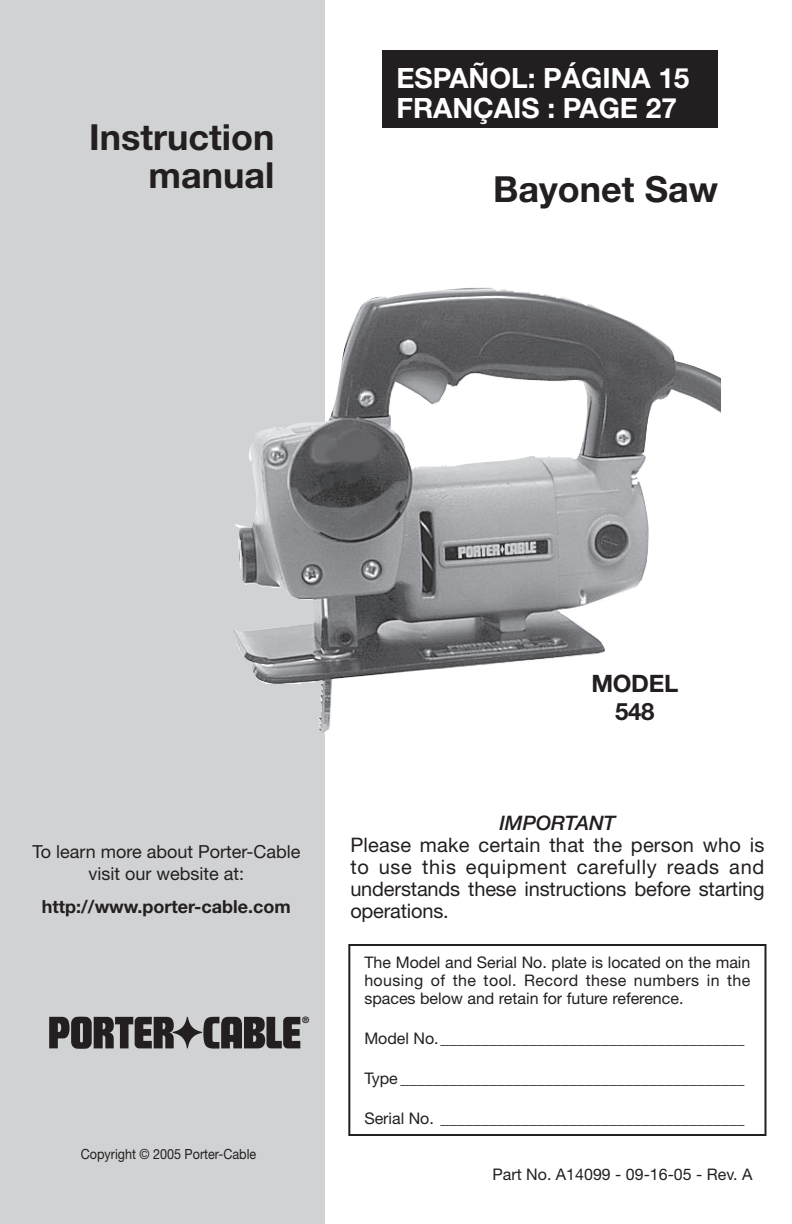
<style>
.page{position:relative;width:792px;height:1224px;background:#fff}
.page>*{position:absolute;margin:0;border:0;box-sizing:border-box;transform-origin:0 0}
.t1{font:700 36px/38px "Helvetica Neue";color:#231f20;text-align:right}
.t2{font:700 28px/30px "Helvetica Neue";color:#fff}
.t3{font:700 24px/28px "Helvetica Neue";letter-spacing:-.01em;color:#231f20;text-align:center}
.t4{font:20px/22px "Helvetica Neue";letter-spacing:-.01em;color:#231f20;text-align:justify}
.t5{font:italic 500 20px "Helvetica Neue";color:#231f20}
.t6{font:18px/21.6px "Helvetica Neue";color:#231f20;text-align:center}
.t7{font:700 18px "Helvetica Neue";color:#231f20}
.t8{font:16px/18px "Helvetica Neue";color:#231f20;text-align:justify}
.t9{font:14px "Helvetica Neue";color:#231f20;scale:.9 1}
.t10{font:700 8.8px "Helvetica";color:#231f20}
</style>
<div class="page">
<div style="left:0;top:0;width:324px;height:1224px;background:#d1d2d4"></div>
<div style="left:348px;top:944px;width:418px;height:192px;border:2px solid #231f20"></div>
<div style="left:382px;top:50px;width:336px;height:78px;background:#231f20"></div>
<img style="left:234px;top:287px;width:487px;height:447px">
<svg style="left:49px;top:1017px;width:251px;height:32px"></svg>
<h1 class="t1" style="left:89px;top:118px;width:187px">Instruction manual</h1>
<h2 class="t2" style="left:396px;top:62px;width:295px">ESPAÑOL: PÁGINA 15<br>FRANÇAIS : PAGE 27</h2>
<h1 class="t1" style="left:493px;top:170px;width:226px">Bayonet Saw</h1>
<p class="t6" style="left:32px;top:841px;width:270px">To learn more about Porter-Cable visit our website at:</p>
<p class="t7" style="left:42px;top:896px;width:250px">http://www.porter-cable.com</p>
<p class="t10" style="left:302px;top:1015px;width:8px">®</p>
<p class="t9" style="left:81px;top:1146px;width:197px">Copyright © 2005 Porter-Cable</p>
<h3 class="t3" style="left:591px;top:669px;width:89px">MODEL<br>548</h3>
<p class="t5" style="left:499px;top:811px;width:118px">IMPORTANT</p>
<p class="t4" style="left:350px;top:833px;width:416px">Please make certain that the person who is to use this equipment carefully reads and understands these instructions before starting operations.</p>
<p class="t8" style="left:364px;top:953px;width:388px">The Model and Serial No. plate is located on the main housing of the tool. Record these numbers in the spaces below and retain for future reference.</p>
<p class="t8" style="left:364px;top:1029px;width:381px">Model No. ______________________________________</p>
<p class="t8" style="left:364px;top:1069px;width:381px">Type ___________________________________________</p>
<p class="t8" style="left:364px;top:1109px;width:381px">Serial No. ______________________________________</p>
<p class="t8" style="left:493px;top:1165px;width:261px">Part No. A14099 - 09-16-05 - Rev. A</p>
</div>
